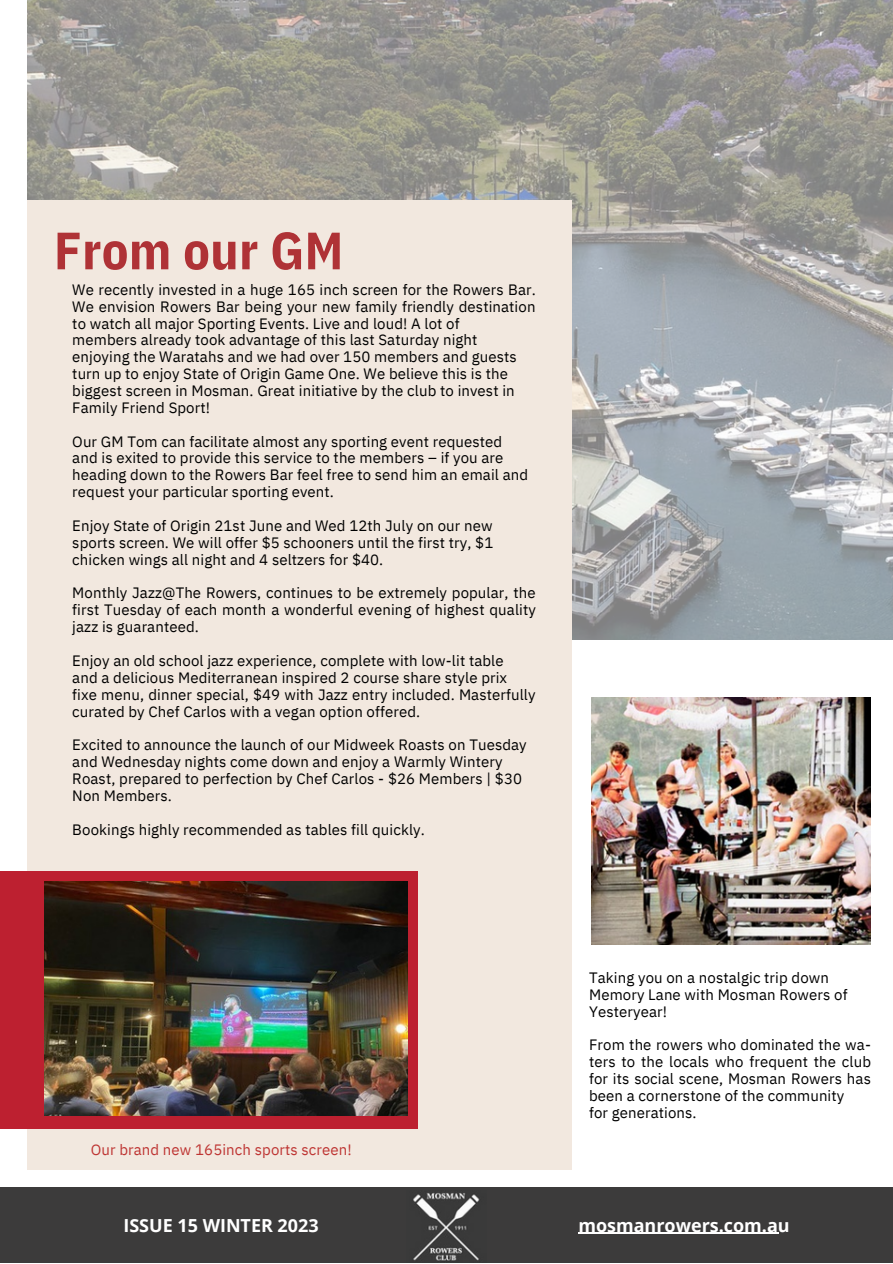
<style>
.page{position:relative;width:893px;height:1264px;background:#fff}
.page>*{position:absolute;margin:0;border:0;box-sizing:border-box;transform-origin:0 0}
.t1{font:700 52.5px "IBM Plex Sans Cond";letter-spacing:.01em;color:#af3236}
.t2{font:700 18px "Open Sans";color:#fff}
.t3{font:15px/16.8px "IBM Plex Sans";letter-spacing:.005em;color:#000}
.t4{font:15px "IBM Plex Sans";letter-spacing:.005em;color:#be3432}
</style>
<div class="page">
<img style="left:27px;top:0;width:865px;height:640px">
<div style="left:27px;top:200px;width:544px;height:969px;background:#f2e8df"></div>
<div style="left:0;top:871px;width:417px;height:257px;background:#bd2030"></div>
<div style="left:0;top:1187px;width:892px;height:75px;background:#3c3b3b"></div>
<hr style="left:578px;top:1232px;width:200px;height:1px;background:#fff">
<img style="left:413px;top:1193px;width:66px;height:68px">
<img style="left:591px;top:697px;width:278px;height:247px">
<img style="left:45px;top:881px;width:362px;height:234px">
<p class="t1" style="left:54px;top:215px;width:291px">From our GM</p>
<p class="t3" style="left:72px;top:281px;width:465px;text-align:justify">We recently invested in a huge 165 inch screen for the Rowers Bar.<br>We envision Rowers Bar being your new family friendly destination to watch all major Sporting Events. Live and loud! A lot of</p>
<p class="t3" style="left:72px;top:331px;width:406px">members already took advantage of this last Saturday night</p>
<p class="t3" style="left:72px;top:348px;width:446px">enjoying the Waratahs and we had over 150 members and guests turn up to enjoy State of Origin Game One. We believe this is the biggest screen in Mosman. Great initiative by the club to invest in Family Friend Sport!</p>
<p class="t3" style="left:72px;top:432px;width:431px">Our GM Tom can facilitate almost any sporting event requested</p>
<p class="t3" style="left:72px;top:449px;width:457px">and is exited to provide this service to the members – if you are heading down to the Rowers Bar feel free to send him an email and request your particular sporting event.</p>
<p class="t3" style="left:72px;top:517px;width:422px">Enjoy State of Origin 21st June and Wed 12th July on our new</p>
<p class="t3" style="left:72px;top:534px;width:422px">sports screen. We will offer $5 schooners until the first try, $1 chicken wings all night and 4 seltzers for $40.</p>
<p class="t3" style="left:72px;top:584px;width:465px;text-align:justify">Monthly Jazz@The Rowers, continues to be extremely popular, the first Tuesday of each month a wonderful evening of highest quality jazz is guaranteed.</p>
<p class="t3" style="left:72px;top:652px;width:433px">Enjoy an old school jazz experience, complete with low-lit table</p>
<p class="t3" style="left:72px;top:668px;width:436px">and a delicious Mediterranean inspired 2 course share style prix</p>
<p class="t3" style="left:72px;top:685px;width:464px">fixe menu, dinner special, $49 with Jazz entry included. Masterfully curated by Chef Carlos with a vegan option offered.</p>
<p class="t3" style="left:72px;top:736px;width:456px">Excited to announce the launch of our Midweek Roasts on Tuesday and Wednesday nights come down and enjoy a Warmly Wintery Roast, prepared to perfection by Chef Carlos - $26 Members | $30<br>Non Members.</p>
<p class="t3" style="left:72px;top:820px;width:354px">Bookings highly recommended as tables fill quickly.</p>
<p class="t4" style="left:91px;top:1139px;width:262px">Our brand new 165inch sports screen!</p>
<p class="t3" style="left:589px;top:968px;width:260px">Taking you on a nostalgic trip down<br>Memory Lane with Mosman Rowers of<br>Yesteryear!</p>
<p class="t3" style="left:589px;top:1036px;width:283px;text-align:justify">From the rowers who dominated the wa&shy;ters to the locals who frequent the club for its social scene, Mosman Rowers has been a cornerstone of the community</p>
<p class="t3" style="left:589px;top:1103px;width:109px">for generations.</p>
<p class="t2" style="left:123px;top:1212px;width:197px">ISSUE 15 WINTER 2023</p>
<p class="t2" style="left:578px;top:1212px;width:213px">mosmanrowers.com.au</p>
</div>
